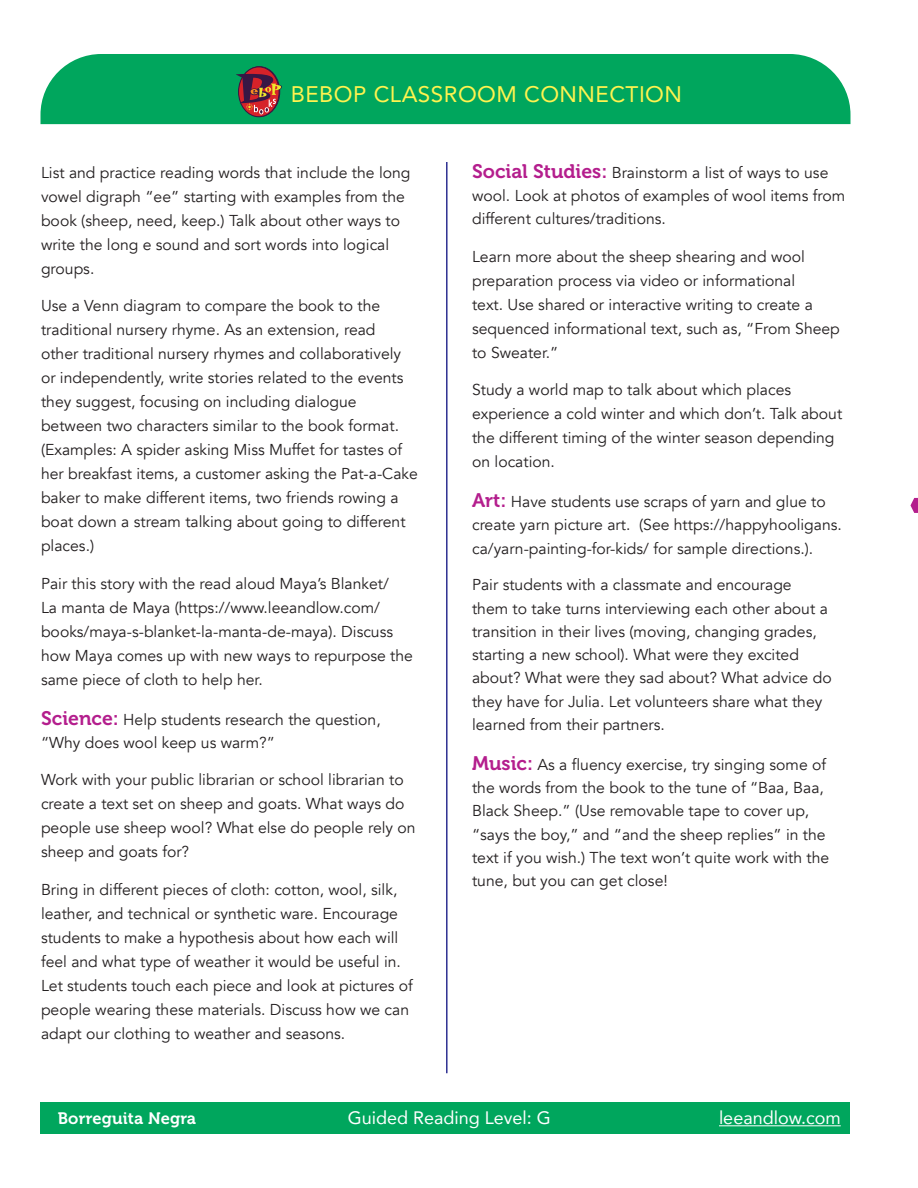
<style>
.page{position:relative;width:918px;height:1188px;background:#fff}
.page>*{position:absolute;margin:0;border:0;box-sizing:border-box;transform-origin:0 0}
.t1{font:22.5px "Avenir";letter-spacing:.02em;color:#fff34f}
.t2{font:18px "Avenir";color:#fff}
.t3{font:16.5px "Museo 700";letter-spacing:.01em;color:#fff}
.cross_curricular_par{font:15.75px/24px "Avenir";color:#231f20}
.s1{font-family:"Museo 700";font-size:19.5px;color:#b41e8d}
</style>
<div class="page">
<div style="left:40px;top:54px;width:810px;height:70px;background:#00a65d"></div>
<hr style="left:446px;top:162px;width:2px;height:911px;background:#2e3092">
<div style="left:40px;top:1103px;width:810px;height:31px;background:#00a65d"></div>
<hr style="left:719px;top:1125px;width:122px;height:1px;background:#fff">
<svg style="left:910px;top:498px;width:8px;height:15px"></svg>
<svg style="left:239px;top:67px;width:40px;height:50px"></svg>
<div style="left:238px;top:66px;width:42px;height:51px;border:1px solid #371745;border-radius:50%"></div>
<svg style="left:236px;top:74px;width:46px;height:40px;background:#794b43"></svg>
<p class="t1" style="left:291px;top:76px;width:393px">BEBOP CLASSROOM CONNECTION</p>
<p class="cross_curricular_par" style="left:41px;top:161px;width:371px">List and practice reading words that include the long vowel digraph “ee” starting with examples from the book (sheep, need, keep.) Talk about other ways to write the long e sound and sort words into logical groups.</p>
<p class="cross_curricular_par" style="left:41px;top:294px;width:378px">Use a Venn diagram to compare the book to the traditional nursery rhyme. As an extension, read<br>other traditional nursery rhymes and collaboratively or independently, write stories related to the events they suggest, focusing on including dialogue between two characters similar to the book format. (Examples: A spider asking Miss Muffet for tastes of her breakfast items, a customer asking the Pat-a-Cake baker to make different items, two friends rowing a boat down a stream talking about going to different places.)</p>
<p class="cross_curricular_par" style="left:41px;top:572px;width:373px">Pair this story with the read aloud Maya’s Blanket/<br>La manta de Maya (https://www.leeandlow.com/ books/maya-s-blanket-la-manta-de-maya). Discuss how Maya comes up with new ways to repurpose the same piece of cloth to help her.</p>
<p class="cross_curricular_par" style="left:41px;top:708px;width:341px;line-height:23.2px"><span class="s1">Science:</span> Help students research the question, “Why does wool keep us warm?”</p>
<p class="cross_curricular_par" style="left:41px;top:768px;width:376px">Work with your public librarian or school librarian to create a text set on sheep and goats. What ways do people use sheep wool? What else do people rely on sheep and goats for?</p>
<p class="cross_curricular_par" style="left:41px;top:878px;width:373px">Bring in different pieces of cloth: cotton, wool, silk, leather, and technical or synthetic ware. Encourage students to make a hypothesis about how each will feel and what type of weather it would be useful in.<br>Let students touch each piece and look at pictures of people wearing these materials. Discuss how we can adapt our clothing to weather and seasons.</p>
<p class="cross_curricular_par" style="left:472px;top:161px;width:375px;line-height:23.2px"><span class="s1">Social Studies:</span> Brainstorm a list of ways to use wool. Look at photos of examples of wool items from different cultures/traditions.</p>
<p class="cross_curricular_par" style="left:472px;top:245px;width:369px">Learn more about the sheep shearing and wool preparation process via video or informational<br>text. Use shared or interactive writing to create a sequenced informational text, such as, “From Sheep to Sweater.”</p>
<p class="cross_curricular_par" style="left:472px;top:378px;width:372px">Study a world map to talk about which places experience a cold winter and which don’t. Talk about the different timing of the winter season depending on location.</p>
<p class="cross_curricular_par" style="left:472px;top:490px;width:371px;line-height:23.2px"><span class="s1">Art:</span> Have students use scraps of yarn and glue to create yarn picture art. (See https://happyhooligans. ca/yarn-painting-for-kids/ for sample directions.).</p>
<p class="cross_curricular_par" style="left:472px;top:574px;width:361px;line-height:23.2px">Pair students with a classmate and encourage them to take turns interviewing each other about a transition in their lives (moving, changing grades, starting a new school). What were they excited about? What were they sad about? What advice do they have for Julia. Let volunteers share what they learned from their partners.</p>
<p class="cross_curricular_par" style="left:472px;top:753px;width:359px;line-height:23.2px"><span class="s1">Music:</span> As a fluency exercise, try singing some of the words from the book to the tune of “Baa, Baa, Black Sheep.” (Use removable tape to cover up, “says the boy,” and “and the sheep replies” in the text if you wish.) The text won’t quite work with the tune, but you can get close!</p>
<p class="t3" style="left:58px;top:1110px;width:140px">Borreguita Negra</p>
<p class="t2" style="left:348px;top:1104px;width:205px">Guided Reading Level: G</p>
<p class="t2" style="left:719px;top:1104px;width:123px">leeandlow.com</p>
</div>
